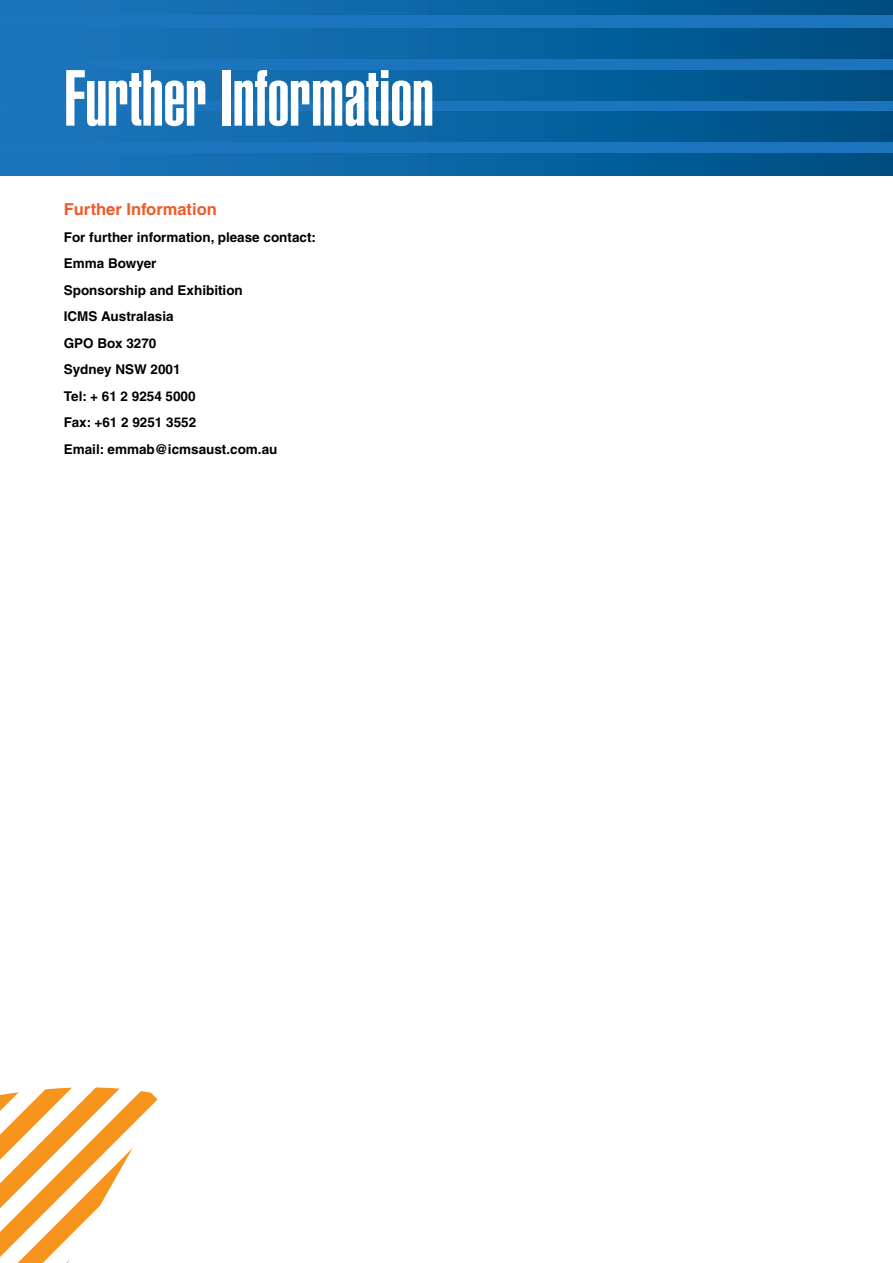
<style>
.page{position:relative;width:893px;height:1263px;background:#fff}
.page>*{position:absolute;margin:0;border:0;box-sizing:border-box;transform-origin:0 0}
.t1{font:900 extra-condensed 78px "Helvetica";color:#fff}
.t2{font:700 16.5px "Helvetica";color:#f15a29}
.t3{font:700 13.5px/26.5px "Helvetica";color:#000}
</style>
<div class="page">
<div style="left:0;top:15px;width:893px;height:138px;background:#1c75bc"></div>
<div style="left:0;top:29px;width:893px;height:30px;background:linear-gradient(to right,#1d79c1,#004f84)"></div>
<svg style="left:0;top:0;width:893px;height:15px;background:#0b63a2"></svg>
<div style="left:0;top:70px;width:893px;height:30px;background:linear-gradient(to right,#1d79c1,#004f84)"></div>
<div style="left:0;top:112px;width:893px;height:30px;background:linear-gradient(to right,#1d79c1,#004f84)"></div>
<div style="left:0;top:153px;width:893px;height:22px;background:linear-gradient(to right,#1d79c1,#004f84)"></div>
<svg style="left:0;top:1087px;width:158px;height:176px"></svg>
<h1 class="t1" style="left:64px;top:53px;width:372px">Further Information</h1>
<p class="t2" style="left:64px;top:200px;width:155px">Further Information</p>
<p class="t3" style="left:64px;top:224px;width:254px">For further information, please contact:<br>Emma Bowyer<br>Sponsorship and Exhibition<br>ICMS Australasia<br>GPO Box 3270<br>Sydney NSW 2001<br>Tel: + 61 2 9254 5000<br>Fax: +61 2 9251 3552<br>Email: emmab@icmsaust.com.au</p>
</div>
